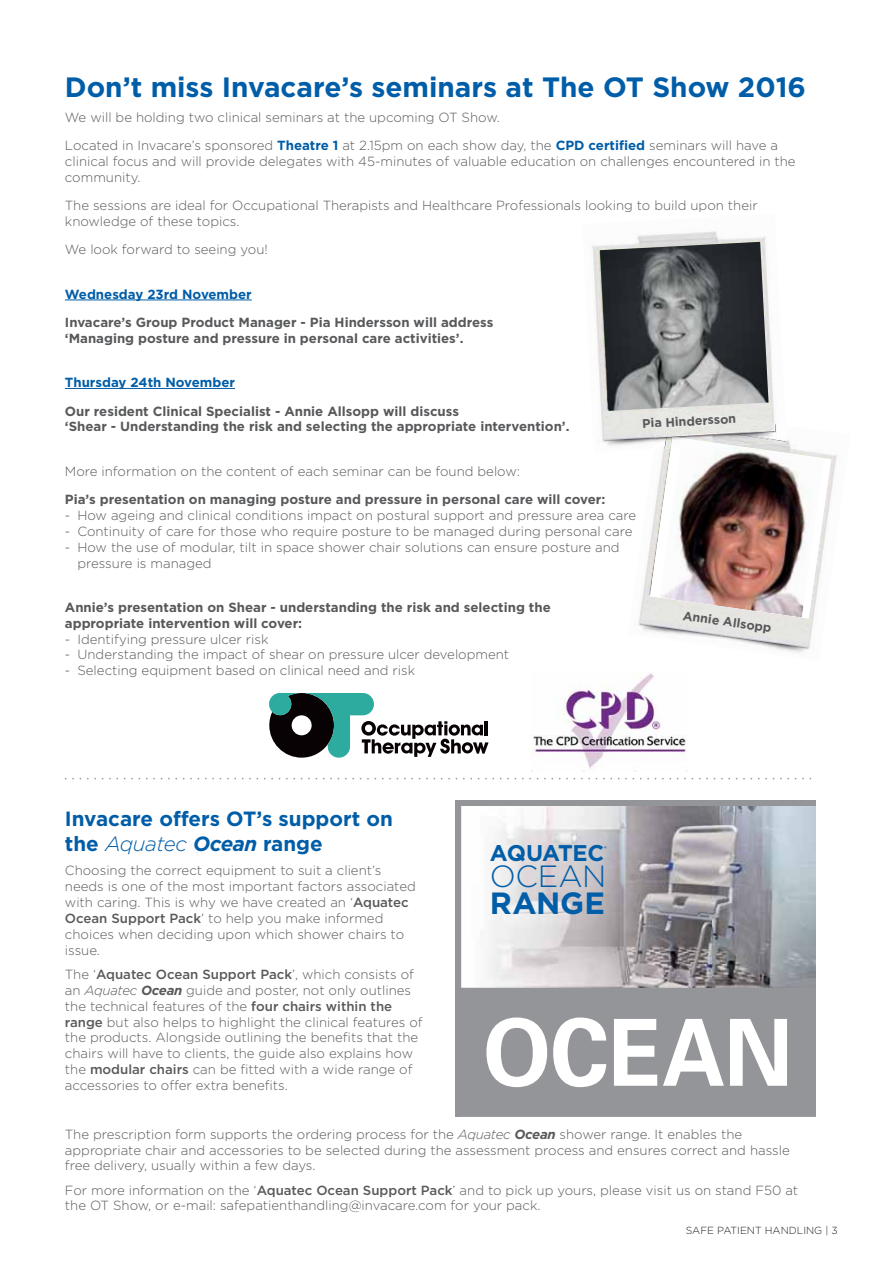
<style>
.page{position:relative;width:893px;height:1263px;background:#fff}
.page>*{position:absolute;margin:0;border:0;box-sizing:border-box;transform-origin:0 0}
.t1{font:300 30.6px "Gotham";letter-spacing:-.01em;color:#005da8}
.t2{font:700 30.6px "Gotham";color:#005da8}
.t3{font:700 27.9px "Gotham";color:#005da8}
.t4{font:700 22.65px "Gotham";letter-spacing:-.03em;color:#005da8}
.t5{font:700 20.55px/24.8px "Gotham";color:#005da8}
.t6{font:300 13.2px/15.9px "Gotham";color:#58595b}
.t7{font:700 13.2px/15.9px "Gotham";color:#58595b}
.t8{font:700 13.2px "Gotham";color:#005da8}
.t9{font:700 12.45px "Gotham";color:#58595b}
.t10{font:300 10.35px "Gotham";color:#231f20}
.t11{font:700 6.9px "Gotham";color:#005da8}
.s1{font-weight:700;color:#005da8}
.s2{font-weight:300;font-style:italic}
.s3{font-style:italic}
.s4{font-weight:500}
.s5{font-weight:700;font-style:italic}
</style>
<div class="page">
<hr style="left:65px;top:300px;width:187px;height:1px;background:#005da8">
<hr style="left:65px;top:388px;width:170px;height:1px;background:#005da8">
<svg style="left:455px;top:800px;width:360px;height:317px"></svg>
<svg style="left:65px;top:778px;width:746px;height:1px"></svg>
<img style="left:532px;top:673px;width:155px;height:98px">
<img style="left:638px;top:454px;width:199px;height:199px">
<svg style="left:650px;top:440px;width:181px;height:179px"></svg>
<img style="left:659px;top:445px;width:165px;height:173px">
<img style="left:592px;top:231px;width:194px;height:221px">
<img style="left:654px;top:408px;width:133px;height:41px">
<img style="left:671px;top:437px;width:60px;height:11px">
<img style="left:680px;top:438px;width:51px;height:10px">
<img style="left:600px;top:242px;width:168px;height:169px">
<svg style="left:269px;top:693px;width:219px;height:65px"></svg>
<h2 class="t3" style="left:65px;top:77px;width:742px">Don’t miss Invacare’s seminars at The OT Show 2016</h2>
<p class="t6" style="left:65px;top:104px;width:715px;line-height:28.3px">We will be holding two clinical seminars at the upcoming OT Show.<br>Located in Invacare’s sponsored <span class="s1">Theatre 1</span> at 2.15pm on each show day, the <span class="s1">CPD certified</span> seminars will have a</p>
<p class="t6" style="left:65px;top:154px;width:732px">clinical focus and will provide delegates with 45-minutes of valuable education on challenges encountered in the community.</p>
<p class="t6" style="left:65px;top:198px;width:694px">The sessions are ideal for Occupational Therapists and Healthcare Professionals looking to build upon their knowledge of these topics.</p>
<p class="t6" style="left:65px;top:243px;width:204px">We look forward to seeing you!</p>
<p class="t8" style="left:65px;top:289px;width:188px">Wednesday 23rd November</p>
<p class="t7" style="left:65px;top:315px;width:430px">Invacare’s Group Product Manager - Pia Hindersson will address ‘Managing posture and pressure in personal care activities’.</p>
<p class="t8" style="left:65px;top:378px;width:172px">Thursday 24th November</p>
<p class="t7" style="left:65px;top:404px;width:506px">Our resident Clinical Specialist - Annie Allsopp will discuss<br>‘Shear - Understanding the risk and selecting the appropriate intervention’.</p>
<p class="t6" style="left:65px;top:464px;width:456px">More information on the content of each seminar can be found below:</p>
<p class="t7" style="left:65px;top:492px;width:542px">Pia’s presentation on managing posture and pressure in personal care will cover:</p>
<p class="t6" style="left:65px;top:508px;width:573px">- How ageing and clinical conditions impact on postural support and pressure area care</p>
<p class="t6" style="left:65px;top:524px;width:569px">- Continuity of care for those who require posture to be managed during personal care</p>
<p class="t6" style="left:77px;top:540px;width:544px;text-indent:-13px">- How the use of modular, tilt in space shower chair solutions can ensure posture and pressure is managed</p>
<p class="t7" style="left:65px;top:600px;width:487px">Annie’s presentation on Shear - understanding the risk and selecting the appropriate intervention will cover:</p>
<p class="t6" style="left:65px;top:632px;width:205px">- Identifying pressure ulcer risk</p>
<p class="t6" style="left:65px;top:648px;width:446px">- Understanding the impact of shear on pressure ulcer development</p>
<p class="t6" style="left:65px;top:664px;width:352px">- Selecting equipment based on clinical need and risk</p>
<p class="t9" style="left:642px;top:419px;width:95px;rotate:-3deg">Pia Hindersson</p>
<p class="t9" style="left:684px;top:611px;width:91px;rotate:8deg">Annie Allsopp</p>
<h3 class="t5" style="left:65px;top:808px;width:330px">Invacare offers OT’s support on the <span class="s2">Aquatec</span> <span class="s3">Ocean</span> range</h3>
<p class="t6" style="left:65px;top:864px;width:352px">Choosing the correct equipment to suit a client’s needs is one of the most important factors associated with caring. This is why we have created an ‘<span class="s4">Aquatec Ocean Support Pack</span>’ to help you make informed choices when deciding upon which shower chairs to issue.</p>
<p class="t6" style="left:65px;top:967px;width:359px">The ‘<span class="s4">Aquatec Ocean Support Pack</span>’, which consists of an <span class="s3">Aquatec</span> <span class="s5">Ocean</span> guide and poster, not only outlines the technical features of the <span class="s4">four chairs within the range</span> but also helps to highlight the clinical features of the products. Alongside outlining the benefits that the chairs will have to clients, the guide also explains how the <span class="s4">modular chairs</span> can be fitted with a wide range of accessories to offer extra benefits.</p>
<p class="t6" style="left:65px;top:1127px;width:726px">The prescription form supports the ordering process for the <span class="s3">Aquatec</span> <span class="s5">Ocean</span> shower range. It enables the appropriate chair and accessories to be selected during the assessment process and ensures correct and hassle free delivery, usually within a few days.</p>
<p class="t6" style="left:65px;top:1183px;width:735px">For more information on the ‘<span class="s4">Aquatec Ocean Support Pack</span>’ and to pick up yours, please visit us on stand F50 at the OT Show, or e-mail: safepatienthandling@invacare.com for your pack.</p>
<p class="t10" style="left:686px;top:1226px;width:153px">SAFE PATIENT HANDLING | 3</p>
<h3 class="t4" style="left:490px;top:845px;width:116px">AQUATEC</h3>
<p class="t11" style="left:604px;top:846px;width:4px">®</p>
<h1 class="t1" style="left:490px;top:864px;width:118px">OCEAN</h1>
<h1 class="t2" style="left:490px;top:892px;width:117px">RANGE</h1>
</div>
